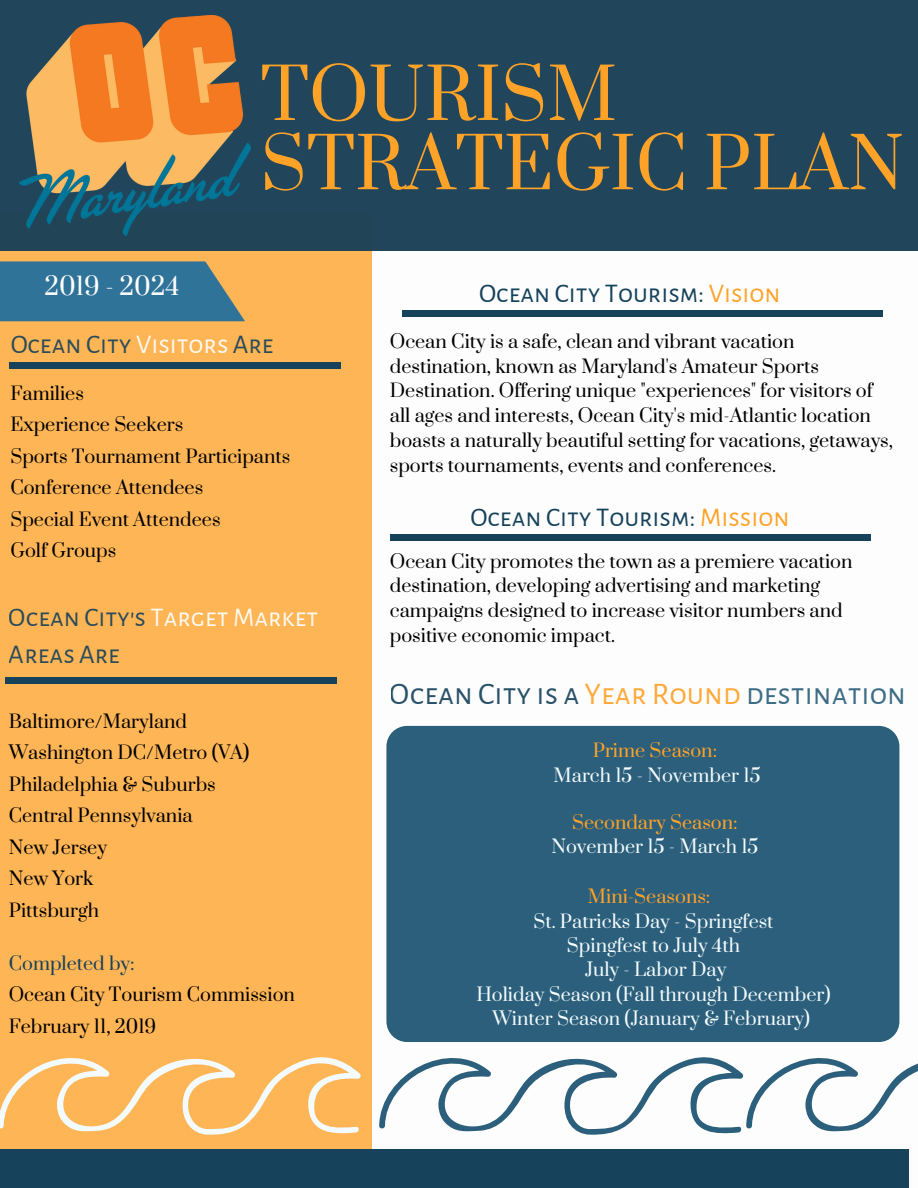
<style>
.page{position:relative;width:918px;height:1188px;background:#fff}
.page>*{position:absolute;margin:0;border:0;box-sizing:border-box;transform-origin:0 0}
.t1{font:69.3px/69.3px "Prata";color:#ffa228}
.t2{font:31.5px "Alegreya Sans SC";color:#16425b}
.t3{font:27px/37.2px "Alegreya Sans SC";color:#16425b}
.t4{font:24px "Prata";color:#fdfdfd}
.t5{font:18px/31.5px "Prata";color:#000}
.t6{font:18px/24.5px "Prata";color:#f3fbff;text-align:center}
.t7{font:18px "Prata";color:#ffa228}
.t8{font:18px "Prata";color:#16425b}
.s1{color:#ffa228}
.s2{color:#fff}
.s3{color:#2c5f7b}
</style>
<div class="page">
<div style="left:0;top:213px;width:372px;height:975px;background:#feb555"></div>
<div style="left:0;top:0;width:918px;height:251px;background:#21465c"></div>
<img style="left:20px;top:16px;width:230px;height:219px">
<svg style="left:0;top:261px;width:245px;height:60px;background:#427893"></svg>
<div style="left:0;top:1149px;width:909px;height:39px;background:#16425b"></div>
<div style="left:402px;top:310px;width:480px;height:7px;background:#16425b"></div>
<div style="left:390px;top:534px;width:480px;height:7px;background:#16425b"></div>
<div style="left:9px;top:362px;width:332px;height:7px;background:#16425b"></div>
<div style="left:5px;top:677px;width:332px;height:7px;background:#16425b"></div>
<svg style="left:0;top:1057px;width:361px;height:78px"></svg>
<div style="left:386px;top:726px;width:513px;height:316px;background:#2c5f7b;border-radius:21px"></div>
<svg style="left:379px;top:1057px;width:539px;height:78px"></svg>
<h3 class="t4" style="left:44px;top:271px;width:137px">2019 - 2024</h3>
<h1 class="t1" style="left:261px;top:63px;width:645px">TOURISM<br>STRATEGIC PLAN</h1>
<h3 class="t3" style="left:479px;top:275px;width:303px">Ocean City Tourism: <span class="s1">Vision</span></h3>
<h3 class="t3" style="left:10px;top:327px;width:265px">Ocean City <span class="s2">Visitors</span> Are</h3>
<p class="t5" style="left:10px;top:378px;width:282px">Families<br>Experience Seekers<br>Sports Tournament Participants<br>Conference Attendees<br>Special Event Attendees<br>Golf Groups</p>
<h3 class="t3" style="left:9px;top:599px;width:311px">Ocean City's <span class="s2">Target Market<br></span>Areas Are</h3>
<p class="t5" style="left:9px;top:706px;width:242px">Baltimore/Maryland<br>Washington DC/Metro (VA)<br>Philadelphia &amp; Suburbs<br>Central Pennsylvania<br>New Jersey<br>New York<br>Pittsburgh</p>
<p class="t8" style="left:9px;top:952px;width:127px">Completed by:</p>
<p class="t5" style="left:9px;top:980px;width:288px">Ocean City Tourism Commission<br>February 11, 2019</p>
<p class="t5" style="left:390px;top:330px;width:505px;line-height:24.8px">Ocean City is a safe, clean and vibrant vacation destination, known as Maryland's Amateur Sports Destination. Offering unique "experiences" for visitors of all ages and interests, Ocean City's mid-Atlantic location boasts a naturally beautiful setting for vacations, getaways, sports tournaments, events and conferences.</p>
<h3 class="t3" style="left:470px;top:499px;width:321px">Ocean City Tourism: <span class="s1">Mission</span></h3>
<p class="t5" style="left:390px;top:549px;width:464px;line-height:24.8px">Ocean City promotes the town as a premiere vacation destination, developing advertising and marketing campaigns designed to increase visitor numbers and positive economic impact.</p>
<h2 class="t2" style="left:390px;top:676px;width:518px">Ocean City is a <span class="s1">Year Round</span> <span class="s3">destination</span></h2>
<p class="t7" style="left:593px;top:739px;width:126px">Prime Season:</p>
<p class="t6" style="left:554px;top:764px;width:209px">March 15 - November 15</p>
<p class="t7" style="left:572px;top:811px;width:167px">Secondary Season:</p>
<p class="t6" style="left:551px;top:835px;width:209px">November 15 - March 15</p>
<p class="t7" style="left:588px;top:885px;width:124px">Mini-Seasons:</p>
<p class="t6" style="left:476px;top:910px;width:356px">St. Patricks Day - Springfest<br>Spingfest to July 4th<br>July - Labor Day<br>Holiday Season (Fall through December)<br>Winter Season (January &amp; February)</p>
</div>
